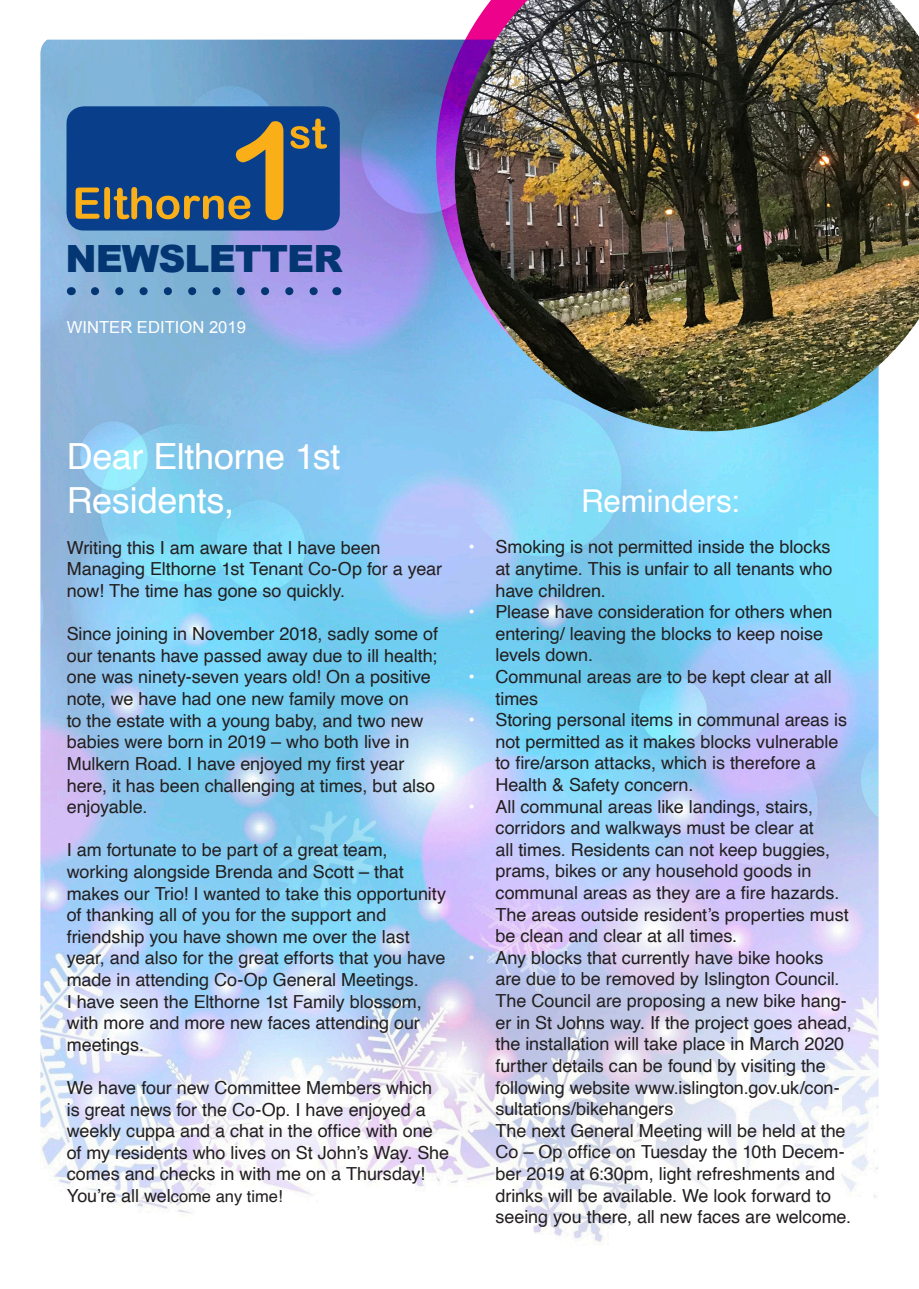
<style>
.page{position:relative;width:919px;height:1289px;background:#fff}
.page>*{position:absolute;margin:0;border:0;box-sizing:border-box;transform-origin:0 0}
.t1{font:900 37.5px "Arial";letter-spacing:-.025em;color:#033672}
.t2{font:36px/43.2px "Helvetica";letter-spacing:-.01em;color:#fff}
.t3{font:31.5px "Helvetica";letter-spacing:-.01em;color:#fff}
.t4{font:18px/21.6px "Helvetica";letter-spacing:-.005em;color:#231f20}
.t5{font:16.65px "Arial";color:#fff}
.s1{font-size:16.5px}
.s2{color:#fff}
</style>
<div class="page">
<img style="left:40px;top:40px;width:838px;height:1205px">
<svg style="left:95px;top:287px;width:229px;height:8px;background:#6b8dc2"></svg>
<div style="left:66px;top:106px;width:274px;height:124px;background:#093f8a;border-radius:18px"></div>
<svg style="left:76px;top:121px;width:207px;height:99px"></svg>
<svg style="left:290px;top:118px;width:37px;height:31px"></svg>
<svg style="left:436px;top:39px;width:18px;height:372px;background:#7c7bd5"></svg>
<img style="left:454px;top:0;width:464px;height:431px">
<p class="t1" style="left:65px;top:232px;width:278px">NEWSLETTER</p>
<p class="t5" style="left:67px;top:316px;width:181px">WINTER EDITION 2019</p>
<p class="t2" style="left:67px;top:436px;width:275px">Dear Elthorne 1st<br>Residents,</p>
<p class="t4" style="left:67px;top:537px;width:377px">Writing this I am aware that I have been<br>Managing Elthorne 1st Tenant Co-Op for a year now! The time has gone so quickly.</p>
<p class="t4" style="left:67px;top:623px;width:373px">Since joining in November 2018, sadly some of our tenants have passed away due to ill health; one was ninety-seven years old! On a positive note, we have had one new family move on<br>to the estate with a young baby, and two new babies were born in 2019 – who both live in Mulkern Road. I have enjoyed my first year here, it has been challenging at times, but also enjoyable.</p>
<p class="t4" style="left:67px;top:839px;width:381px">I am fortunate to be part of a great team, working alongside Brenda and Scott – that makes our Trio! I wanted to take this opportunity of thanking all of you for the support and friendship you have shown me over the last year, and also for the great efforts that you have made in attending Co-Op General Meetings.<br>I have seen the Elthorne 1st Family blossom, with more and more new faces attending our meetings.</p>
<p class="t4" style="left:67px;top:1077px;width:384px">We have four new Committee Members which is great news for the Co-Op. I have enjoyed a weekly cuppa and a chat in the office with one of my residents who lives on St John’s Way. She comes and checks in with me on a Thursday!<br>You’re all wel<span class="s1">come any time!</span></p>
<p class="t3" style="left:581px;top:476px;width:160px">Reminders:</p>
<p class="t4" style="left:495px;top:536px;width:338px;text-align:justify;text-indent:-27px"><span class="s2">•</span> Smoking is not permitted inside the blocks at anytime. This is unfair to all tenants who have children.</p>
<p class="t4" style="left:495px;top:601px;width:338px;text-indent:-27px"><span class="s2">•</span> Please have consideration for others when entering/ leaving the blocks to keep noise levels down.</p>
<p class="t4" style="left:495px;top:666px;width:338px;text-indent:-27px"><span class="s2">•</span> Communal areas are to be kept clear at all times</p>
<p class="t4" style="left:495px;top:709px;width:353px;text-indent:-27px"><span class="s2">•</span> Storing personal items in communal areas is not permitted as it makes blocks vulnerable to fire/arson attacks, which is therefore a Health &amp; Safety concern.</p>
<p class="t4" style="left:495px;top:796px;width:354px;text-indent:-27px"><span class="s2">•</span> All communal areas like landings, stairs, corridors and walkways must be clear at<br>all times. Residents can not keep buggies, prams, bikes or any household goods in communal areas as they are a fire hazards.<br>The areas outside resident’s properties must be clean and clear at all times.</p>
<p class="t4" style="left:495px;top:947px;width:358px;text-indent:-27px"><span class="s2">•</span> Any blocks that currently have bike hooks are due to be removed by Islington Council.<br>The Council are proposing a new bike hang&shy;er in St Johns way. If the project goes ahead, the installation will take place in March 2020 further details can be found by visiting the following website www.islington.gov.uk/con&shy;sultations/bikehangers</p>
<p class="t4" style="left:495px;top:1120px;width:357px;text-indent:-27px"><span class="s2">•</span> The next General Meeting will be held at the Co – Op office on Tuesday the 10th Decem&shy;ber 2019 at 6:30pm, light refreshments and drinks will be available. We look forward to seeing you there, all new faces are welcome.</p>
</div>
